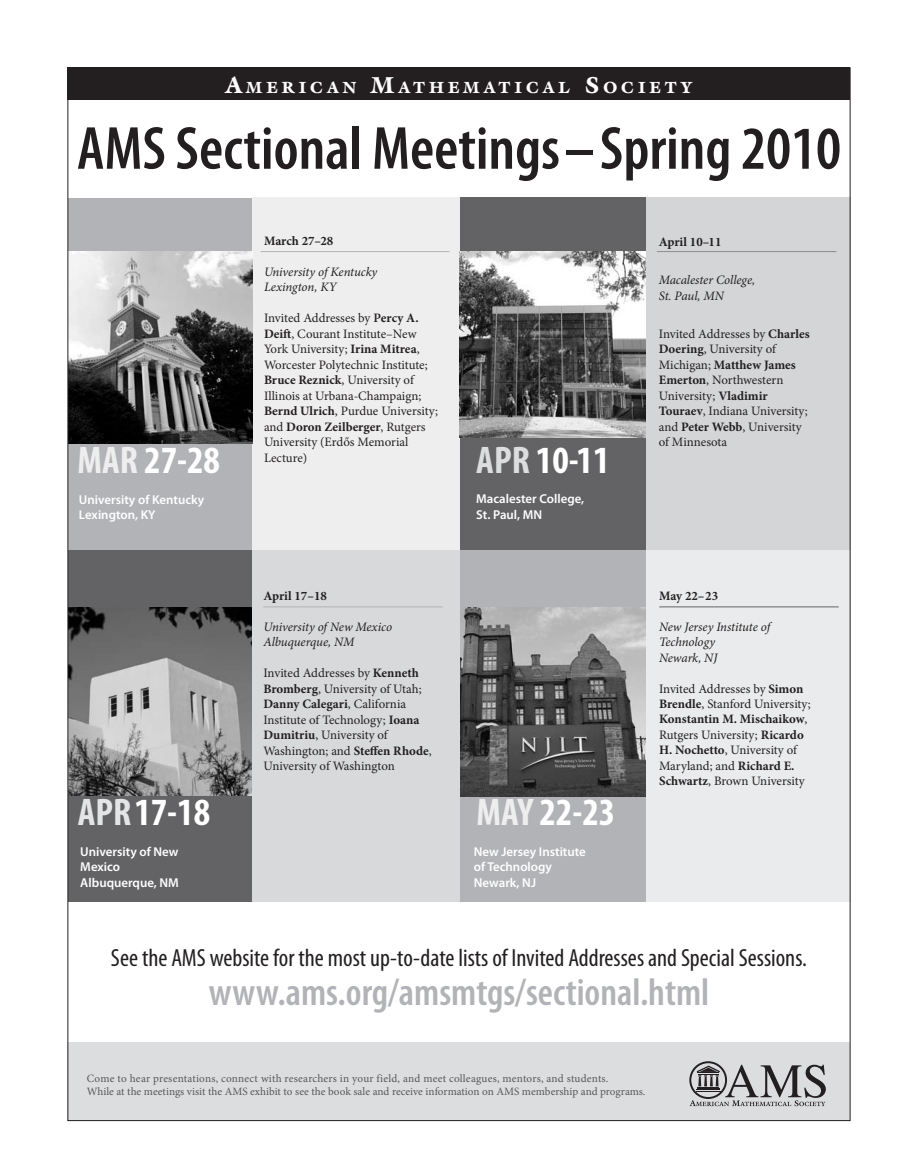
<style>
.page{position:relative;width:918px;height:1175px;background:#fff}
.page>*{position:absolute;margin:0;border:0;box-sizing:border-box;transform-origin:0 0}
.t1{font:600 condensed 61.35px "Myriad Pro";color:#231f20}
.t2{font:700 condensed 38.7px "Myriad Pro";color:#fff}
.t3{font:600 condensed 38.55px "Myriad Pro";color:#b2b3b7}
.t4{font:condensed 24.9px "Myriad Pro";color:#231f20}
.t5{font:900 16.2px "Galliard";letter-spacing:.245em;color:#fff}
.t6{font:12.9px/15.5px "Minion Pro";letter-spacing:-.005em;color:#231f20}
.t7{font:italic 12.9px/15.5px "Minion Pro";letter-spacing:-.01em;color:#231f20}
.t8{font:600 12.9px/15.5px "Myriad Pro";color:#fff}
.t9{font:700 12.9px "Minion Pro";color:#231f20}
.t10{font:11.25px/13.4px "Minion Pro";letter-spacing:.005em;color:#57585a}
.s1{font-size:23.25px}
.s2{color:#eeeeef}
.s3{color:#e4e5e7}
.s4{font-weight:600}
.s5{font-weight:700}
.s6{color:#dcdddf}
</style>
<div class="page">
<div style="left:68px;top:198px;width:184px;height:352px;background:#b2b3b7"></div>
<div style="left:459px;top:197px;width:187px;height:353px;background:#636366"></div>
<div style="left:459px;top:550px;width:187px;height:352px;background:#b2b3b7"></div>
<div style="left:68px;top:550px;width:184px;height:352px;background:#636366"></div>
<div style="left:68px;top:68px;width:782px;height:32px;background:#231f20"></div>
<div style="left:252px;top:197px;width:207px;height:353px;background:#eeeeef"></div>
<div style="left:646px;top:197px;width:204px;height:353px;background:#d4d5d7"></div>
<div style="left:646px;top:550px;width:204px;height:352px;background:#eaebec"></div>
<img style="left:459px;top:607px;width:187px;height:189px">
<img style="left:70px;top:251px;width:182px;height:192px">
<img style="left:459px;top:251px;width:187px;height:186px">
<img style="left:70px;top:607px;width:182px;height:189px">
<div style="left:252px;top:550px;width:207px;height:352px;background:#d8d9db"></div>
<hr style="left:261px;top:251px;width:189px;height:1px;background:#b2b3b7">
<hr style="left:657px;top:251px;width:179px;height:1px;background:#8a8c8f">
<hr style="left:659px;top:606px;width:180px;height:1px;background:#636366">
<hr style="left:263px;top:606px;width:180px;height:1px;background:#b2b3b7">
<div style="left:68px;top:1042px;width:782px;height:78px;background:#dcdddf"></div>
<div style="left:689px;top:1061px;width:38px;height:38px;border:2px solid #231f20;border-radius:50%"></div>
<svg style="left:690px;top:1064px;width:136px;height:42px"></svg>
<p class="t5" style="left:226px;top:81px;width:468px"><span class="s1">A</span>MERICAN <span class="s1">M</span>ATHEMATICAL <span class="s1">S</span>OCIETY</p>
<h1 class="t1" style="left:77px;top:112px;width:766px">AMS Sectional Meetings–Spring 2010</h1>
<h2 class="t2" style="left:78px;top:437px;width:144px"><span class="s2">MAR</span> 27-28</h2>
<p class="t8" style="left:79px;top:491px;width:127px">University of Kentucky<br>Lexington, KY</p>
<h2 class="t2" style="left:78px;top:789px;width:134px"><span class="s3">APR</span>17-18</h2>
<p class="t8" style="left:80px;top:843px;width:100px">University of New<br>Mexico<br>Albuquerque, NM</p>
<p class="t9" style="left:264px;top:236px;width:71px">March 27–28</p>
<p class="t7" style="left:264px;top:264px;width:115px">University of Kentucky<br>Lexington, KY</p>
<p class="t6" style="left:264px;top:311px;width:176px">Invited Addresses by <span class="s4">P</span><span class="s5">ercy A.<br>Deift</span>, Courant Institute–New<br>York University; <span class="s5">Irina Mitrea</span>,<br>Worcester Polytechnic Institute;<br><span class="s5">Bruce Reznick</span>, University of<br>Illinois at Urbana-Champaign;<br><span class="s5">Bernd Ulrich</span>, Purdue University; and <span class="s5">Doron Zeilberger</span>, Rutgers<br>University (Erdős Memorial<br>Lecture)</p>
<p class="t9" style="left:263px;top:590px;width:65px">April 17–18</p>
<p class="t7" style="left:263px;top:618px;width:130px">University of New Mexico<br>Albuquerque, NM</p>
<p class="t6" style="left:263px;top:666px;width:170px">Invited Addresses by <span class="s5">Kenneth<br>Bromberg</span>, University of Utah;<br><span class="s5">Danny Calegari</span>, California<br>Institute of Technology; <span class="s5">Ioana<br>Dumitriu</span>, University of<br>Washington; and <span class="s5">Steffen Rhode</span>,<br>University of Washington</p>
<h2 class="t2" style="left:476px;top:436px;width:135px"><span class="s6">APR</span> 10-11</h2>
<p class="t8" style="left:476px;top:491px;width:110px">Macalester College,<br>St. Paul, MN</p>
<h2 class="t2" style="left:476px;top:789px;width:140px"><span class="s2">MAY</span> 22-23</h2>
<p class="t8" style="left:474px;top:843px;width:114px">New Jersey Institute of Technology<br>Newark, NJ</p>
<p class="t9" style="left:659px;top:237px;width:64px">April 10–11</p>
<p class="t7" style="left:659px;top:272px;width:98px">Macalester College,<br>St. Paul, MN</p>
<p class="t6" style="left:659px;top:327px;width:152px">Invited Addresses by <span class="s5">Charles<br>Doering</span>, University of<br>Michigan; <span class="s5">Matthew James<br>Emerton</span>, Northwestern<br>University; <span class="s5">Vladimir<br>Touraev</span>, Indiana University; and <span class="s5">Peter Webb</span>, University of Minnesota</p>
<p class="t9" style="left:659px;top:590px;width:61px">May 22–23</p>
<p class="t7" style="left:659px;top:618px;width:113px">New Jersey Institute of<br>Technology<br>Newark, NJ</p>
<p class="t6" style="left:659px;top:681px;width:153px">Invited Addresses by <span class="s5">Simon<br>Brendle</span>, Stanford University;<br><span class="s5">Konstantin M. Mischaikow</span>,<br>Rutgers University; <span class="s5">Ricardo<br>H. Nochetto</span>, University of<br>Maryland; and <span class="s5">Richard E.<br>Schwartz</span>, Brown University</p>
<h3 class="t4" style="left:111px;top:942px;width:698px">See the AMS website for the most up-to-date lists of Invited Addresses and Special Sessions.</h3>
<h3 class="t3" style="left:209px;top:969px;width:502px">www.ams.org/amsmtgs/sectional.html</h3>
<p class="t10" style="left:87px;top:1072px;width:560px">Come to hear presentations, connect with researchers in your field, and meet colleagues, mentors, and students.<br>While at the meetings visit the AMS exhibit to see the book sale and receive information on AMS membership and programs.</p>
</div>
